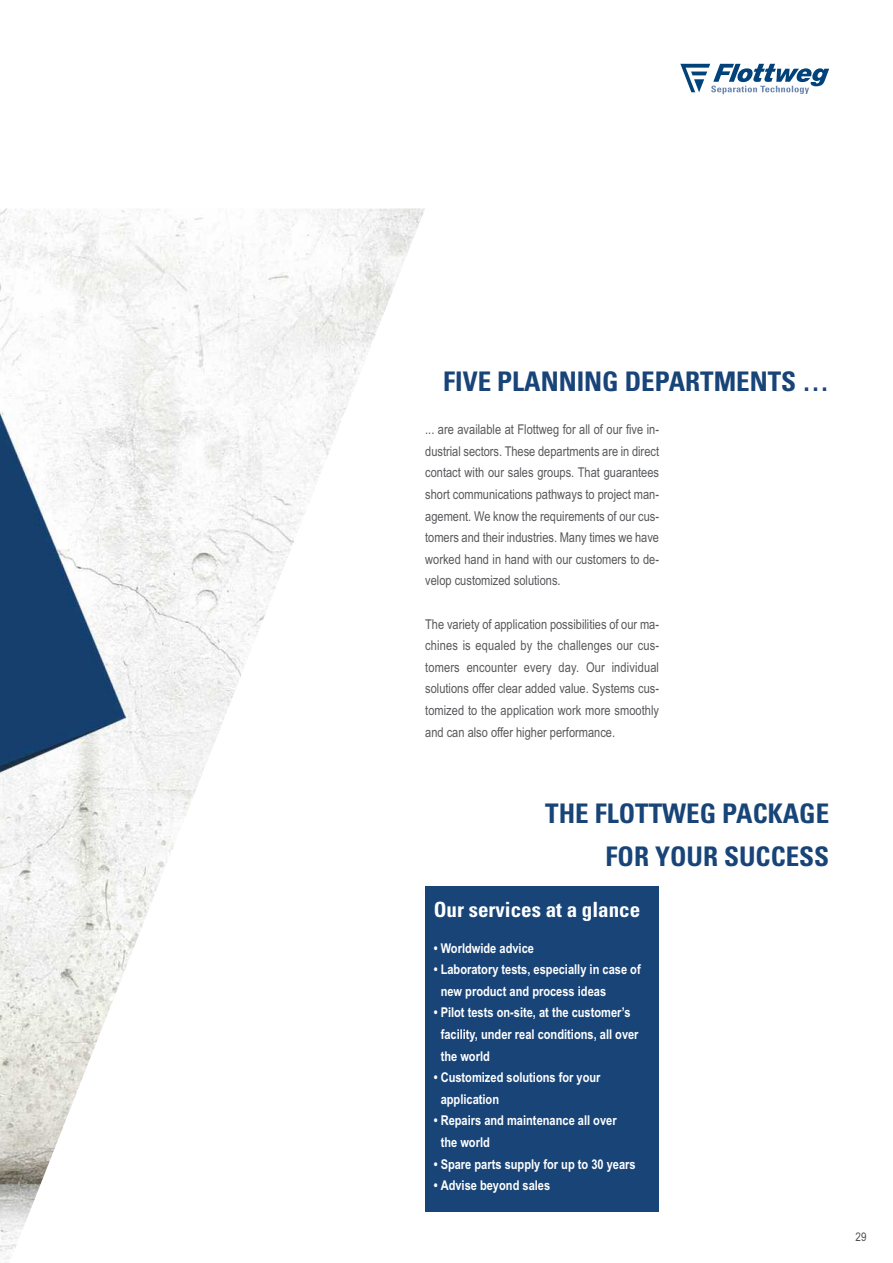
<style>
.page{position:relative;width:893px;height:1263px;background:#fff}
.page>*{position:absolute;margin:0;border:0;box-sizing:border-box;transform-origin:0 0}
.t1{font:700 condensed 27px/43.2px "Univers";color:#184478;text-align:right}
.t2{font:700 condensed 21px "Univers";color:#fff}
.t3{font:13.5px/21.6px "Arial Narrow";color:#57585b;text-align:justify}
.t4{font:700 13.5px/21.6px "Arial Narrow";color:#fff}
.t5{font:12px "Arial Narrow";color:#525152}
</style>
<div class="page">
<svg style="left:680px;top:64px;width:149px;height:30px"></svg>
<img style="left:0;top:209px;width:425px;height:1054px">
<div style="left:425px;top:886px;width:234px;height:326px;background:#184478"></div>
<h1 class="t1" style="left:443px;top:362px;width:387px">FIVE PLANNING DEPARTMENTS …</h1>
<p class="t3" style="left:425px;top:419px;width:235px">... are available at Flottweg for all of our five in&shy;dustrial sectors. These departments are in direct contact with our sales groups. That guarantees short communications pathways to project man&shy;agement. We know the requirements of our cus&shy;tomers and their industries. Many times we have worked hand in hand with our customers to de&shy;velop customized solutions.</p>
<p class="t3" style="left:425px;top:613px;width:235px">The variety of application possibilities of our ma&shy;chines is equaled by the challenges our cus&shy;tomers encounter every day. Our individual solutions offer clear added value. Systems cus&shy;tomized to the application work more smoothly and can also offer higher performance.</p>
<h1 class="t1" style="left:545px;top:794px;width:285px">THE FLOTTWEG PACKAGE<br>FOR YOUR SUCCESS</h1>
<h2 class="t2" style="left:434px;top:901px;width:208px">Our services at a glance</h2>
<p class="t4" style="left:434px;top:937px;width:102px">• Worldwide advice</p>
<p class="t4" style="left:441px;top:959px;width:201px;text-indent:-7px">• Laboratory tests, especially in case of new product and process ideas</p>
<p class="t4" style="left:441px;top:1002px;width:199px;text-indent:-7px">• Pilot tests on-site, at the customer’s facility, under real conditions, all over the world</p>
<p class="t4" style="left:441px;top:1067px;width:161px;text-indent:-7px">• Customized solutions for your application</p>
<p class="t4" style="left:441px;top:1110px;width:177px;text-indent:-7px">• Repairs and maintenance all over the world</p>
<p class="t4" style="left:434px;top:1153px;width:203px">• Spare parts supply for up to 30 years</p>
<p class="t4" style="left:434px;top:1175px;width:118px">• Advise beyond sales</p>
<p class="t5" style="left:856px;top:1229px;width:12px">29</p>
</div>
